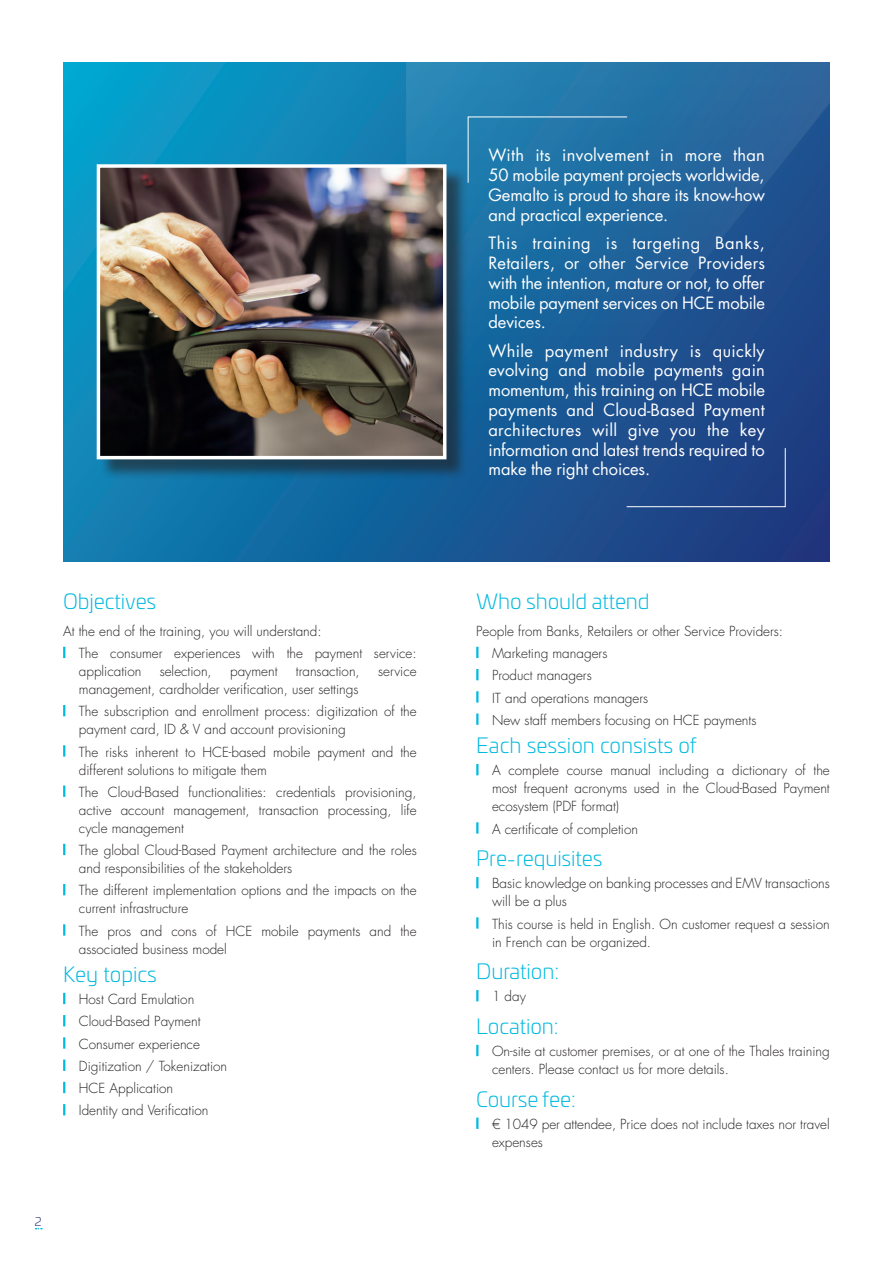
<style>
.page{position:relative;width:893px;height:1263px;background:#fff}
.page>*{position:absolute;margin:0;border:0;box-sizing:border-box;transform-origin:0 0}
._01_Text{font:300 21px "Univia Pro";letter-spacing:-.005em;color:#00badf}
._02_List{font:300 21px "Univia Pro";color:#00badf}
.t1{font:16.5px/19.8px "Futura LT";letter-spacing:-.005em;color:#fff;text-align:justify}
._02_List-2{font:300 13.5px/18px "Futura LT";color:#231f20}
._01_Text-2{font:300 13.5px/18px "Futura LT";color:#231f20}
.t2{font:300 12px "Univia Pro";color:#222a75}
</style>
<div class="page">
<svg style="left:63px;top:62px;width:343px;height:499px;background:#0d85b6"></svg>
<svg style="left:406px;top:62px;width:424px;height:499px;background:#1e5b96"></svg>
<div style="left:100px;top:167px;width:367px;height:314px;background:#231f20;opacity:.6"></div>
<img style="left:101px;top:168px;width:341px;height:287px">
<div style="left:97px;top:164px;width:349px;height:295px;border:3px solid #fff"></div>
<svg style="left:467px;top:116px;width:161px;height:67px;background:#2579aa"></svg>
<div style="left:626px;top:447px;width:160px;height:60px;background:#1e4587"></div>
<svg style="left:63px;top:647px;width:2px;height:11px"></svg>
<svg style="left:63px;top:705px;width:2px;height:11px"></svg>
<svg style="left:63px;top:745px;width:2px;height:11px"></svg>
<svg style="left:63px;top:785px;width:2px;height:12px"></svg>
<svg style="left:63px;top:844px;width:2px;height:11px"></svg>
<svg style="left:63px;top:884px;width:2px;height:11px"></svg>
<svg style="left:63px;top:924px;width:2px;height:12px"></svg>
<svg style="left:63px;top:993px;width:2px;height:11px"></svg>
<svg style="left:63px;top:1015px;width:2px;height:11px"></svg>
<svg style="left:63px;top:1037px;width:2px;height:12px"></svg>
<svg style="left:63px;top:1059px;width:2px;height:12px"></svg>
<svg style="left:63px;top:1082px;width:2px;height:11px"></svg>
<svg style="left:63px;top:1104px;width:2px;height:11px"></svg>
<svg style="left:476px;top:647px;width:2px;height:11px"></svg>
<svg style="left:476px;top:669px;width:2px;height:11px"></svg>
<svg style="left:476px;top:691px;width:2px;height:11px"></svg>
<svg style="left:476px;top:713px;width:2px;height:12px"></svg>
<svg style="left:476px;top:764px;width:2px;height:11px"></svg>
<svg style="left:476px;top:822px;width:2px;height:12px"></svg>
<svg style="left:476px;top:877px;width:2px;height:11px"></svg>
<svg style="left:476px;top:917px;width:2px;height:12px"></svg>
<svg style="left:476px;top:990px;width:2px;height:11px"></svg>
<svg style="left:476px;top:1045px;width:2px;height:11px"></svg>
<svg style="left:476px;top:1117px;width:2px;height:12px"></svg>
<h1 class="_01_Text" style="left:63px;top:587px;width:95px">Objectives</h1>
<p class="_01_Text-2" style="left:63px;top:622px;width:260px">At the end of the training, you will understand:</p>
<p class="_02_List-2" style="left:79px;top:644px;width:339px">The consumer experiences with the payment service: application</p>
<p class="_02_List-2" style="left:160px;top:662px;width:54px">selection,</p>
<p class="_02_List-2" style="left:230px;top:662px;width:49px">payment</p>
<p class="_02_List-2" style="left:296px;top:662px;width:65px">transaction,</p>
<p class="_02_List-2" style="left:378px;top:662px;width:40px">service</p>
<p class="_02_List-2" style="left:79px;top:680px;width:281px">management, cardholder verification, user settings</p>
<p class="_02_List-2" style="left:79px;top:703px;width:339px">The subscription and enrollment process: digitization of the payment card, ID &amp; V and account provisioning</p>
<p class="_02_List-2" style="left:79px;top:743px;width:339px">The risks inherent to HCE-based mobile payment and the different solutions to mitigate them</p>
<p class="_02_List-2" style="left:79px;top:783px;width:339px;text-align:justify">The Cloud-Based functionalities: credentials provisioning, active account management, transaction processing, life cycle management</p>
<p class="_02_List-2" style="left:79px;top:841px;width:339px">The global Cloud-Based Payment architecture and the roles and responsibilities of the stakeholders</p>
<p class="_02_List-2" style="left:79px;top:882px;width:339px">The different implementation options and the impacts on the current infrastructure</p>
<p class="_02_List-2" style="left:79px;top:922px;width:339px">The pros and cons of HCE mobile payments and the associated business model</p>
<p class="_02_List" style="left:63px;top:959px;width:95px">Key topics</p>
<p class="_01_Text-2" style="left:79px;top:990px;width:117px">Host Card Emulation</p>
<p class="_01_Text-2" style="left:79px;top:1013px;width:123px">Cloud-Based Payment</p>
<p class="_01_Text-2" style="left:79px;top:1035px;width:123px">Consumer experience</p>
<p class="_01_Text-2" style="left:79px;top:1057px;width:150px">Digitization / Tokenization</p>
<p class="_01_Text-2" style="left:79px;top:1079px;width:96px">HCE Application</p>
<p class="_01_Text-2" style="left:79px;top:1102px;width:131px">Identity and Verification</p>
<p class="t2" style="left:35px;top:1213px;width:8px">2</p>
<p class="t1" style="left:488px;top:146px;width:278px">With its involvement in more than 50 mobile payment projects worldwide, Gemalto is proud to share its know-how and practical experience.</p>
<p class="t1" style="left:488px;top:233px;width:278px">This training is targeting Banks, Retailers, or other Service Providers with the intention, mature or not, to offer mobile payment services on HCE mobile devices.</p>
<p class="t1" style="left:488px;top:341px;width:278px">While payment industry is quickly evolving and mobile payments gain momentum, this training on HCE mobile payments and Cloud-Based Payment architectures will give you the key information and latest trends required to make the right choices.</p>
<h1 class="_01_Text" style="left:476px;top:587px;width:175px">Who should attend</h1>
<p class="_01_Text-2" style="left:476px;top:622px;width:308px">People from Banks, Retailers or other Service Providers:</p>
<p class="_01_Text-2" style="left:492px;top:644px;width:117px">Marketing managers</p>
<p class="_01_Text-2" style="left:492px;top:667px;width:101px">Product managers</p>
<p class="_01_Text-2" style="left:492px;top:689px;width:158px">IT and operations managers</p>
<p class="_01_Text-2" style="left:492px;top:711px;width:266px">New staff members focusing on HCE payments</p>
<p class="_01_Text" style="left:476px;top:730px;width:222px">Each session consists of</p>
<p class="_01_Text-2" style="left:492px;top:762px;width:339px;text-align:justify">A complete course manual including a dictionary of the most frequent acronyms used in the Cloud-Based Payment ecosystem (PDF format)</p>
<p class="_01_Text-2" style="left:492px;top:820px;width:148px">A certificate of completion</p>
<h1 class="_01_Text" style="left:476px;top:843px;width:128px">Pre-requisites</h1>
<p class="_01_Text-2" style="left:492px;top:875px;width:339px">Basic knowledge on banking processes and EMV transactions will be a plus</p>
<p class="_01_Text-2" style="left:492px;top:915px;width:339px">This course is held in English. On customer request a session in French can be organized.</p>
<h1 class="_01_Text" style="left:476px;top:956px;width:84px">Duration:</h1>
<p class="_02_List-2" style="left:492px;top:988px;width:35px">1 day</p>
<h1 class="_01_Text" style="left:476px;top:1011px;width:84px">Location:</h1>
<p class="_02_List-2" style="left:492px;top:1043px;width:339px">On-site at customer premises, or at one of the Thales training centers. Please contact us for more details.</p>
<h1 class="_01_Text" style="left:476px;top:1084px;width:101px">Course fee:</h1>
<p class="_02_List-2" style="left:492px;top:1115px;width:339px">€ 1049 per attendee, Price does not include taxes nor travel expenses</p>
</div>
